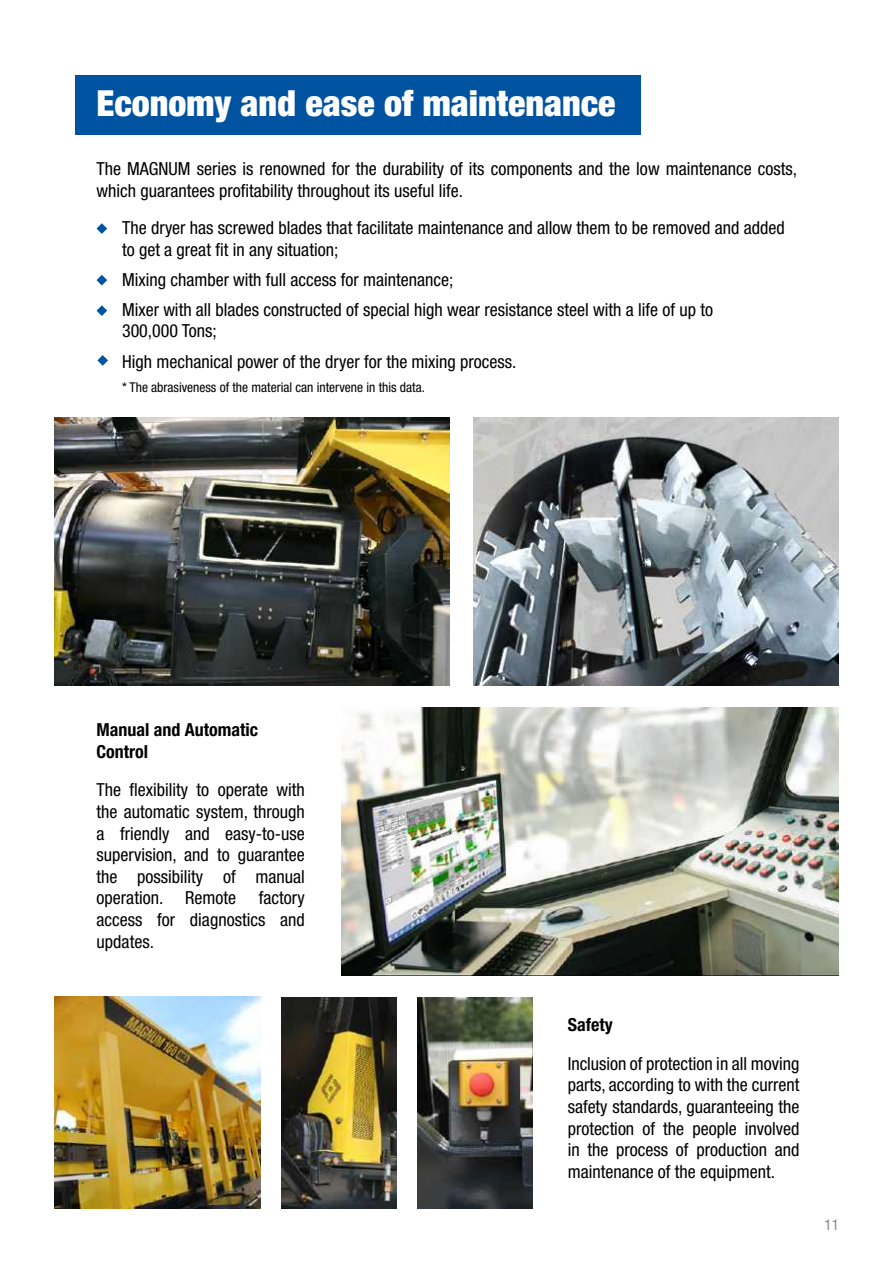
<style>
.page{position:relative;width:893px;height:1263px;background:#fff}
.page>*{position:absolute;margin:0;border:0;box-sizing:border-box;transform-origin:0 0}
.t1{font:900 condensed 36px "Helvetica Neue LT Pro";color:#fff}
.t2{font:condensed 18px/21.6px "Helvetica Neue LT Pro";color:#000}
.t3{font:700 condensed 18px/21.6px "Helvetica Neue LT Pro";color:#000}
.t4{font:condensed 15px "Helvetica Neue LT Pro";color:#878787}
.t5{font:condensed 13.5px "Helvetica Neue LT Pro";color:#000}
</style>
<div class="page">
<div style="left:75px;top:75px;width:566px;height:60px;background:#0053a1"></div>
<img style="left:54px;top:997px;width:206px;height:211px">
<img style="left:281px;top:997px;width:115px;height:212px">
<img style="left:418px;top:997px;width:114px;height:212px">
<img style="left:54px;top:417px;width:395px;height:269px">
<img style="left:473px;top:417px;width:366px;height:269px">
<svg style="left:97px;top:223px;width:10px;height:11px"></svg>
<svg style="left:97px;top:275px;width:10px;height:10px"></svg>
<svg style="left:97px;top:305px;width:10px;height:11px"></svg>
<svg style="left:97px;top:355px;width:11px;height:11px"></svg>
<img style="left:341px;top:707px;width:498px;height:268px">
<h1 class="t1" style="left:97px;top:81px;width:520px">Economy and ease of maintenance</h1>
<p class="t2" style="left:97px;top:158px;width:702px">The MAGNUM series is renowned for the durability of its components and the low maintenance costs, which guarantees profitability throughout its useful life.</p>
<p class="t2" style="left:122px;top:217px;width:664px">The dryer has screwed blades that facilitate maintenance and allow them to be removed and added to get a great fit in any situation;</p>
<p class="t2" style="left:122px;top:264px;width:592px;line-height:30.2px">Mixing chamber with full access for maintenance;<br>Mixer with all blades constructed of special high wear resistance steel with a life of up to</p>
<p class="t2" style="left:122px;top:316px;width:396px;line-height:30.2px">300,000 Tons;<br>High mechanical power of the dryer for the mixing process.</p>
<p class="t5" style="left:122px;top:379px;width:304px">* The abrasiveness of the material can intervene in this data.</p>
<p class="t3" style="left:97px;top:719px;width:163px">Manual and Automatic<br>Control</p>
<p class="t2" style="left:97px;top:779px;width:210px;text-align:justify">The flexibility to operate with the automatic system, through a friendly and easy-to-use supervision, and to guarantee the possibility of manual operation. Remote</p>
<p class="t2" style="left:97px;top:887px;width:210px;text-align:justify;text-indent:162px">factory access for diagnostics and updates.</p>
<p class="t3" style="left:568px;top:1014px;width:46px">Safety</p>
<p class="t2" style="left:568px;top:1052px;width:233px;text-align:justify">Inclusion of protection in all moving parts, according to with the current safety standards, guaranteeing the protection of the people involved in the process of production and maintenance of the equipment.</p>
<p class="t4" style="left:825px;top:1216px;width:16px">11</p>
</div>
